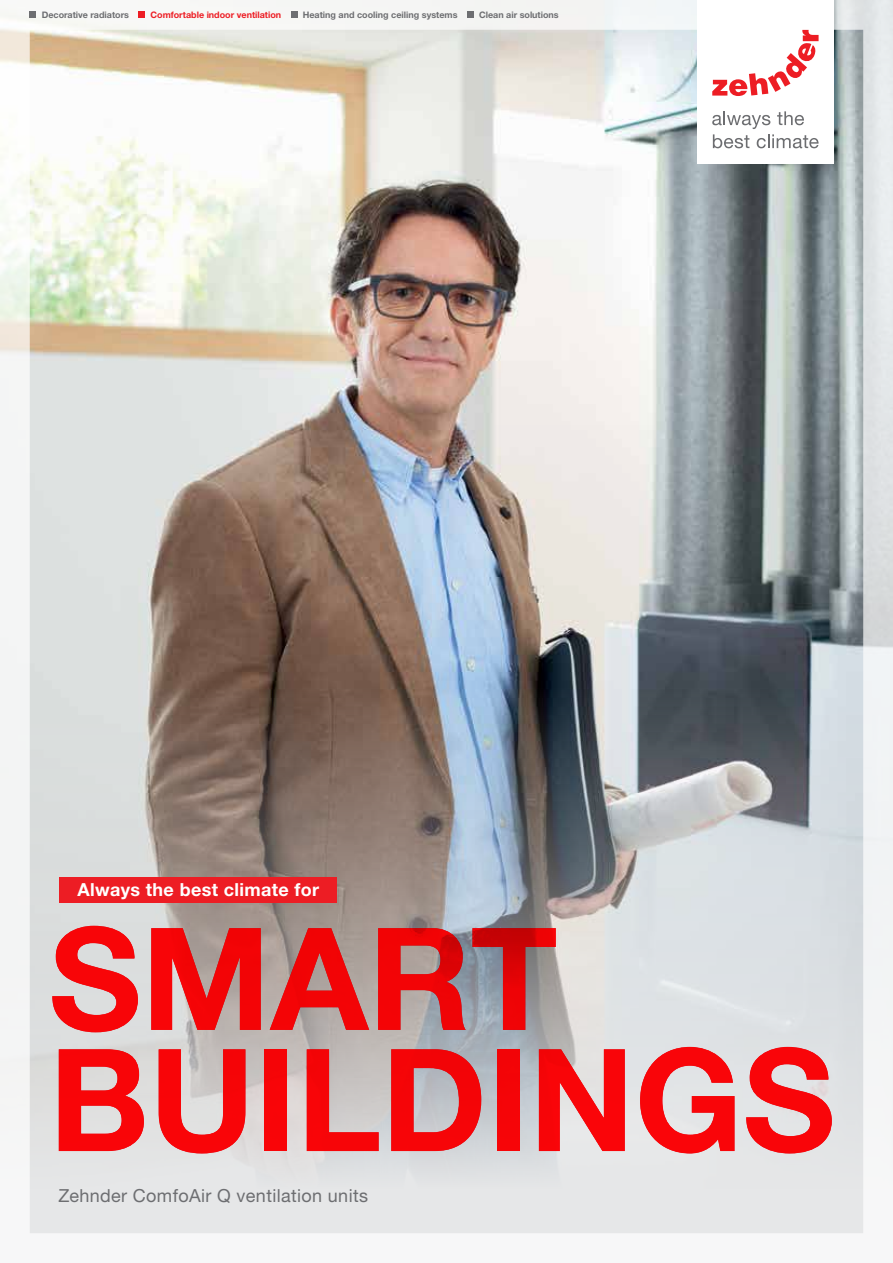
<style>
.page{position:relative;width:893px;height:1263px;background:#fff}
.page>*{position:absolute;margin:0;border:0;box-sizing:border-box;transform-origin:0 0}
.t1{font:700 142.5px/121.2px "Helvetica Neue LTW1 G";color:#ed1d24}
.t2{font:18px "Helvetica Neuefor Zehnder";letter-spacing:.02em;color:#6d6e71}
.t3{font:700 18px "Helvetica Neue LTW1 G";letter-spacing:.02em;color:#fff}
.t4{font:700 9px "Helvetica Neue LTW1 G";color:#6d6e71}
.t5{font:700 9px "Helvetica Neue LTW1 G";color:#ed1d24}
</style>
<div class="page">
<img style="left:0;top:0;width:893px;height:1234px">
<div style="left:60px;top:877px;width:277px;height:25px;background:#ed1d24"></div>
<svg style="left:30px;top:12px;width:6px;height:6px"></svg>
<svg style="left:139px;top:12px;width:6px;height:6px"></svg>
<svg style="left:291px;top:12px;width:6px;height:6px"></svg>
<svg style="left:467px;top:12px;width:6px;height:6px"></svg>
<p class="t4" style="left:42px;top:9px;width:89px">Decorative radiators</p>
<p class="t5" style="left:150px;top:9px;width:132px">Comfortable indoor ventilation</p>
<p class="t4" style="left:303px;top:9px;width:156px">Heating and cooling ceiling systems</p>
<p class="t4" style="left:479px;top:9px;width:81px">Clean air solutions</p>
<h2 class="t3" style="left:77px;top:878px;width:243px">Always the best climate for</h2>
<h1 class="t1" style="left:49px;top:918px;width:788px">SMART<br>BUILDINGS</h1>
<h2 class="t2" style="left:58px;top:1185px;width:311px">Zehnder ComfoAir Q ventilation units</h2>
</div>
